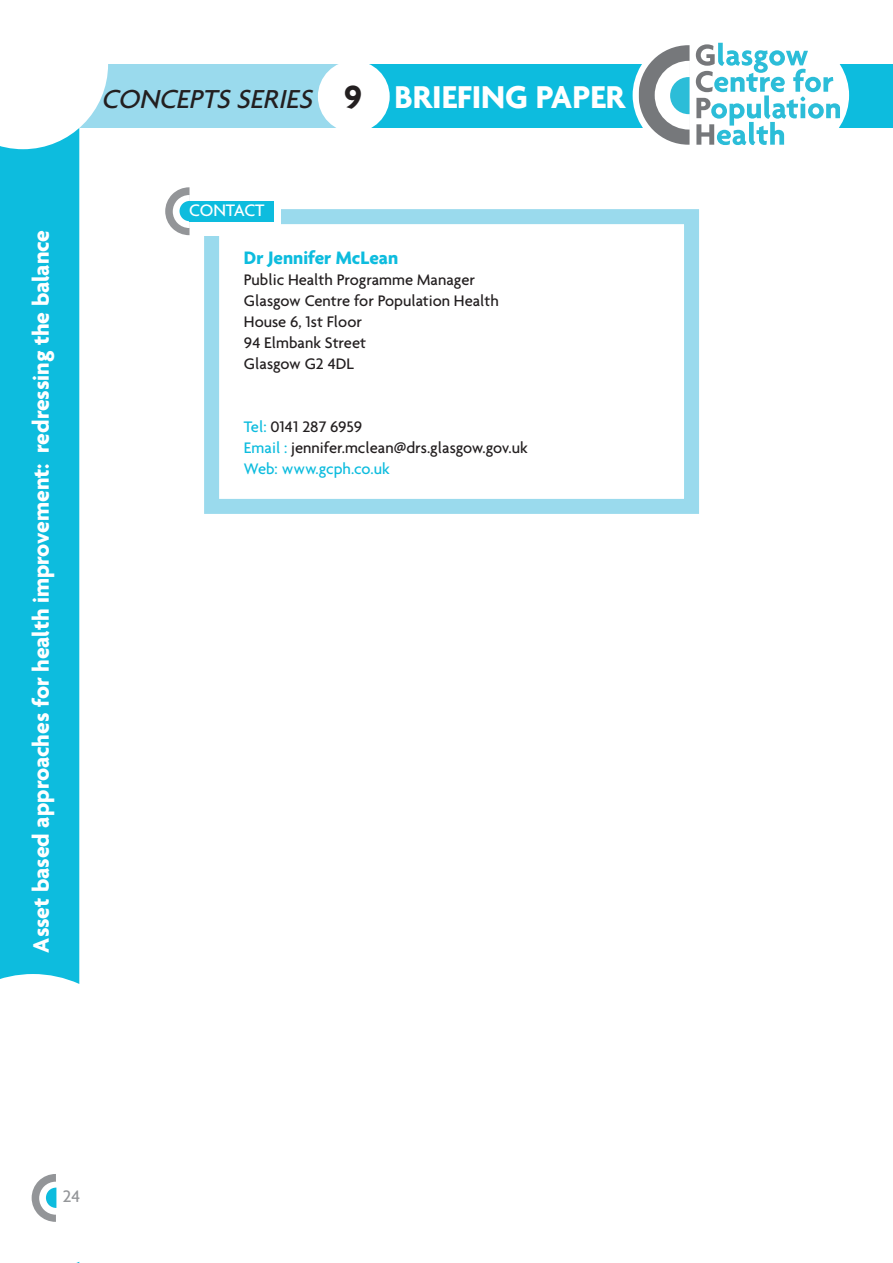
<style>
.page{position:relative;width:893px;height:1263px;background:#fff}
.page>*{position:absolute;margin:0;border:0;box-sizing:border-box;transform-origin:0 0}
.t1{font:700 34.5px "Agenda";color:#231f20}
.t2{font:700 34.2px "Agenda";color:#fff}
.t3{font:italic 500 28.2px "Agenda";color:#231f20}
.t4{font:700 24px "Agenda";color:#fff}
.t5{font:700 19.5px "Agenda";color:#0dbcde}
.t6{font:500 18px "Agenda";letter-spacing:-.01em;color:#fff}
.t7{font:500 18px "Agenda";color:#939598}
.t8{font:500 16.5px/21px "Agenda";color:#231f20}
.s1{color:#0dbcde}
</style>
<div class="page">
<svg style="left:0;top:149px;width:79px;height:1114px;fill:#0dbcde"></svg>
<div style="left:0;top:65px;width:892px;height:63px;background:#0dbcde"></div>
<div style="left:78px;top:65px;width:277px;height:63px;background:#9adaed"></div>
<div style="left:633px;top:18px;width:216px;height:154px;background:#fff;border-radius:50%"></div>
<svg style="left:639px;top:42px;width:201px;height:103px"></svg>
<div style="left:318px;top:61px;width:72px;height:71px;background:#fff;border-radius:50%"></div>
<svg style="left:0;top:64px;width:138px;height:85px"></svg>
<svg style="left:32px;top:1174px;width:24px;height:48px"></svg>
<div style="left:63px;top:1189px;width:19px;height:21px;background:#fff"></div>
<div style="left:204px;top:209px;width:495px;height:305px;border:15px solid #9adaed"></div>
<div style="left:189px;top:195px;width:92px;height:40px;background:#fff"></div>
<svg style="left:165px;top:187px;width:25px;height:48px"></svg>
<div style="left:190px;top:201px;width:84px;height:20px;background:#0dbcde"></div>
<h3 class="t4" style="left:28px;top:952px;width:724px;rotate:-90deg">Asset based approaches for health improvement: redressing the balance</h3>
<h3 class="t3" style="left:101px;top:81px;width:219px">CONCEPTS SERIES</h3>
<h1 class="t1" style="left:344px;top:78px;width:19px">9</h1>
<h2 class="t2" style="left:394px;top:79px;width:232px">BRIEFING PAPER</h2>
<p class="t6" style="left:189px;top:200px;width:77px">CONTACT</p>
<p class="t5" style="left:244px;top:247px;width:156px">Dr Jennifer McLean</p>
<p class="t8" style="left:244px;top:268px;width:256px">Public Health Programme Manager<br>Glasgow Centre for Population Health<br>House 6, 1st Floor<br>94 Elmbank Street<br>Glasgow G2 4DL</p>
<p class="t8" style="left:244px;top:415px;width:285px"><span class="s1">Tel:</span> 0141 287 6959<br><span class="s1">Email :</span> jennifer.mclean@drs.glasgow.gov.uk<br><span class="s1">Web: www.gcph.co.uk</span></p>
<p class="t7" style="left:63px;top:1185px;width:19px">24</p>
</div>
